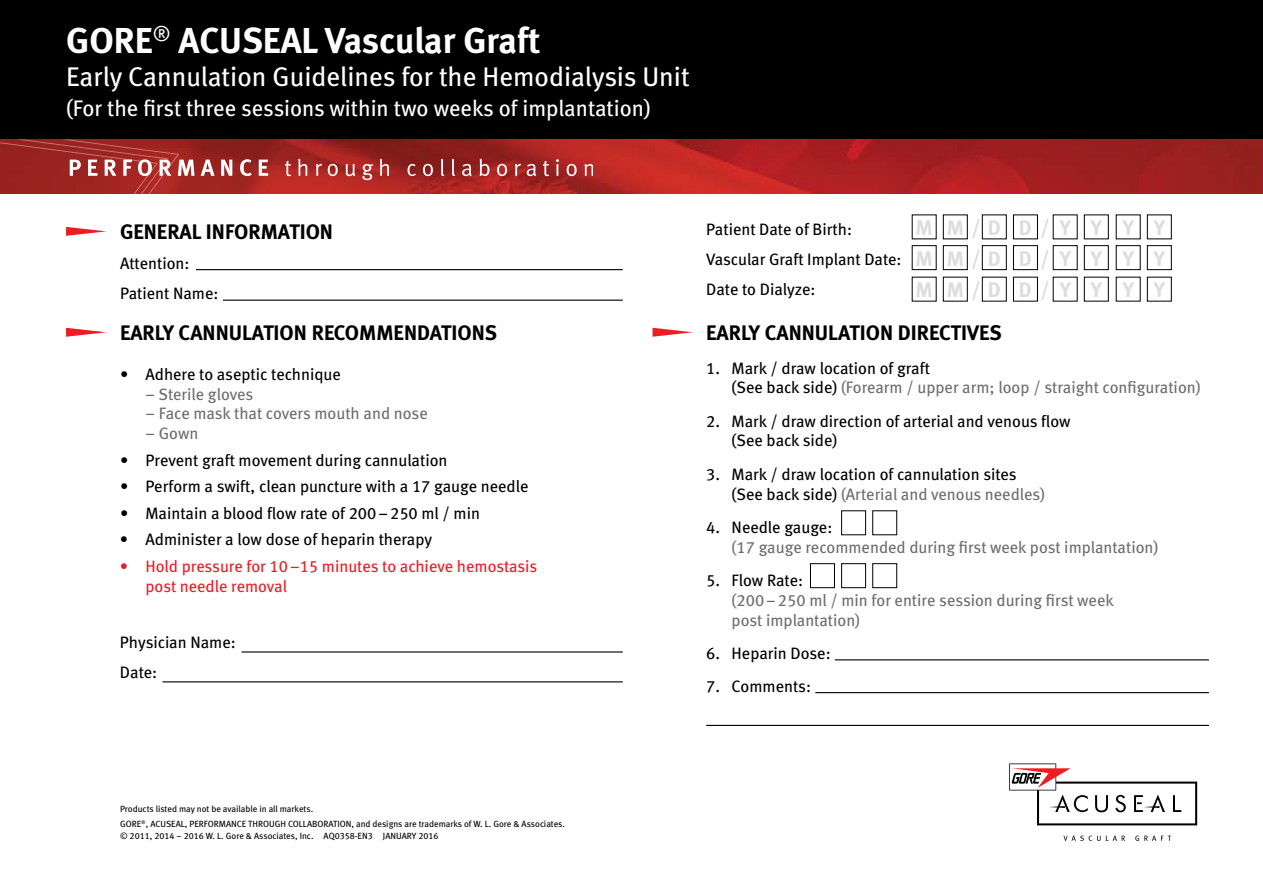
<style>
.page{position:relative;width:1263px;height:893px;background:#fff}
.page>*{position:absolute;margin:0;border:0;box-sizing:border-box;transform-origin:0 0}
.t1{font:36px "Meta Bold LF";color:#fff}
.t2{font:27px "Meta Book LF";color:#fff}
.t3{font:22.5px "Meta Book LF";color:#fff}
.t4{font:21px "Meta Bold LF";color:#000}
.t5{font:21px/31.5px "Meta Bold LF";letter-spacing:.95em;color:#dcddde}
.t6{font:16.5px/30px "Meta Book LF";color:#000}
.t7{font:16.5px/19.8px "Meta Book LF";color:#6d6e71}
.t8{font:16.5px/19.8px "Meta Book LF";color:#ed1d24}
.t9{font:9px/15.3px "Meta Book LF";color:#000}
.s1{color:#000}
.s2{color:#6d6e71}
</style>
<div class="page">
<div style="left:0;top:0;width:1263px;height:158px;background:#000"></div>
<hr style="left:196px;top:269px;width:427px;height:1px;background:#000">
<hr style="left:223px;top:300px;width:400px;height:1px;background:#000">
<hr style="left:242px;top:651px;width:381px;height:2px;background:#000">
<hr style="left:162px;top:681px;width:461px;height:1px;background:#000">
<div style="left:841px;top:510px;width:25px;height:25px;border:1px solid #000"></div>
<div style="left:810px;top:563px;width:25px;height:25px;border:1px solid #000"></div>
<div style="left:841px;top:563px;width:25px;height:25px;border:1px solid #000"></div>
<div style="left:872px;top:563px;width:25px;height:25px;border:1px solid #000"></div>
<div style="left:982px;top:214px;width:25px;height:25px;border:1px solid #000"></div>
<div style="left:943px;top:214px;width:25px;height:25px;border:1px solid #000"></div>
<div style="left:1013px;top:214px;width:25px;height:25px;border:1px solid #000"></div>
<div style="left:1084px;top:214px;width:25px;height:25px;border:1px solid #000"></div>
<div style="left:1147px;top:214px;width:25px;height:25px;border:1px solid #000"></div>
<div style="left:912px;top:245px;width:24px;height:25px;border:1px solid #000"></div>
<div style="left:982px;top:245px;width:25px;height:25px;border:1px solid #000"></div>
<div style="left:1053px;top:245px;width:24px;height:25px;border:1px solid #000"></div>
<div style="left:1116px;top:245px;width:24px;height:25px;border:1px solid #000"></div>
<div style="left:943px;top:245px;width:25px;height:25px;border:1px solid #000"></div>
<div style="left:1013px;top:245px;width:25px;height:25px;border:1px solid #000"></div>
<div style="left:1084px;top:245px;width:25px;height:25px;border:1px solid #000"></div>
<div style="left:1147px;top:245px;width:25px;height:25px;border:1px solid #000"></div>
<div style="left:982px;top:277px;width:25px;height:25px;border:1px solid #000"></div>
<div style="left:943px;top:277px;width:25px;height:25px;border:1px solid #000"></div>
<div style="left:1013px;top:277px;width:25px;height:25px;border:1px solid #000"></div>
<div style="left:1084px;top:277px;width:25px;height:25px;border:1px solid #000"></div>
<div style="left:1147px;top:277px;width:25px;height:25px;border:1px solid #000"></div>
<hr style="left:835px;top:659px;width:374px;height:1px;background:#000">
<hr style="left:815px;top:692px;width:394px;height:1px;background:#000">
<hr style="left:706px;top:725px;width:503px;height:1px;background:#000">
<img style="left:195px;top:140px;width:1068px;height:54px">
<svg style="left:66px;top:227px;width:40px;height:9px"></svg>
<svg style="left:66px;top:328px;width:40px;height:9px"></svg>
<svg style="left:652px;top:328px;width:41px;height:9px"></svg>
<svg style="left:1063px;top:835px;width:37px;height:6px"></svg>
<svg style="left:1106px;top:836px;width:19px;height:5px"></svg>
<svg style="left:1135px;top:836px;width:36px;height:5px"></svg>
<svg style="left:1009px;top:763px;width:188px;height:62px"></svg>
<svg style="left:0;top:140px;width:195px;height:54px;background:#a73835"></svg>
<svg style="left:201px;top:160px;width:14px;height:16px"></svg>
<svg style="left:221px;top:160px;width:11px;height:16px"></svg>
<svg style="left:240px;top:159px;width:12px;height:17px"></svg>
<svg style="left:259px;top:160px;width:9px;height:16px"></svg>
<svg style="left:285px;top:161px;width:6px;height:15px"></svg>
<svg style="left:298px;top:159px;width:9px;height:17px"></svg>
<svg style="left:316px;top:164px;width:6px;height:12px"></svg>
<svg style="left:328px;top:164px;width:10px;height:12px"></svg>
<svg style="left:346px;top:164px;width:9px;height:12px"></svg>
<svg style="left:362px;top:164px;width:11px;height:16px"></svg>
<svg style="left:380px;top:159px;width:9px;height:17px"></svg>
<svg style="left:407px;top:164px;width:9px;height:12px"></svg>
<svg style="left:423px;top:164px;width:10px;height:12px"></svg>
<svg style="left:441px;top:159px;width:3px;height:17px"></svg>
<svg style="left:452px;top:159px;width:3px;height:17px"></svg>
<svg style="left:462px;top:164px;width:10px;height:12px"></svg>
<svg style="left:480px;top:159px;width:9px;height:17px"></svg>
<svg style="left:497px;top:164px;width:10px;height:12px"></svg>
<svg style="left:515px;top:164px;width:6px;height:12px"></svg>
<svg style="left:527px;top:164px;width:9px;height:12px"></svg>
<svg style="left:543px;top:161px;width:6px;height:15px"></svg>
<svg style="left:556px;top:159px;width:3px;height:17px"></svg>
<svg style="left:567px;top:164px;width:10px;height:12px"></svg>
<svg style="left:584px;top:164px;width:9px;height:12px"></svg>
<h1 class="t1" style="left:66px;top:19px;width:476px">GORE<sup>®</sup> ACUSEAL Vascular Graft</h1>
<h2 class="t2" style="left:66px;top:60px;width:625px">Early Cannulation Guidelines for the Hemodialysis Unit</h2>
<h3 class="t3" style="left:66px;top:95px;width:586px">(For the first three sessions within two weeks of implantation)</h3>
<p class="t4" style="left:120px;top:219px;width:215px">GENERAL INFORMATION</p>
<p class="t6" style="left:120px;top:248px;width:100px">Attention:<br>Patient Name:</p>
<p class="t4" style="left:120px;top:320px;width:379px">EARLY CANNULATION RECOMMENDATIONS</p>
<p class="t6" style="left:120px;top:359px;width:222px">• Adhere to aseptic technique</p>
<p class="t7" style="left:145px;top:384px;width:109px">– Sterile gloves</p>
<p class="t7" style="left:145px;top:404px;width:284px">– Face mask that covers mouth and nose</p>
<p class="t7" style="left:145px;top:423px;width:54px">– Gown</p>
<p class="t6" style="left:120px;top:445px;width:329px">• Prevent graft movement during cannulation</p>
<p class="t6" style="left:120px;top:471px;width:410px">• Perform a swift, clean puncture with a 17 gauge needle</p>
<p class="t6" style="left:120px;top:498px;width:362px">• Maintain a blood flow rate of 200–250 ml / min</p>
<p class="t6" style="left:120px;top:524px;width:314px">• Administer a low dose of heparin therapy</p>
<p class="t8" style="left:145px;top:556px;width:393px;text-indent:-25px">• Hold pressure for 10–15 minutes to achieve hemostasis post needle removal</p>
<p class="t6" style="left:120px;top:627px;width:117px">Physician Name:<br>Date:</p>
<p class="t5" style="left:915px;top:212px;width:135px">M M / D D /</p>
<p class="t5" style="left:1060px;top:212px;width:107px">YYYY</p>
<p class="t5" style="left:947px;top:242px;width:56px">M / D</p>
<p class="t5" style="left:1019px;top:242px;width:148px">D/YYYY</p>
<p class="t5" style="left:947px;top:274px;width:56px">M / D</p>
<p class="t5" style="left:1019px;top:274px;width:148px">D/YYYY</p>
<p class="t6" style="left:706px;top:214px;width:197px">Patient Date of Birth:<br>Vascular Graft Implant Date:<br>Date to Dialyze:</p>
<p class="t4" style="left:706px;top:320px;width:297px">EARLY CANNULATION DIRECTIVES</p>
<p class="t7" style="left:732px;top:358px;width:470px;text-indent:-25px"><span class="s1">1. Mark / draw location of graft<br>(See back side)</span> (Forearm / upper arm; loop / straight configuration)</p>
<p class="t6" style="left:732px;top:411px;width:340px;line-height:19.8px;text-indent:-25px">2. Mark / draw direction of arterial and venous flow (See back side)</p>
<p class="t6" style="left:732px;top:464px;width:315px;line-height:19.8px;text-indent:-25px">3. Mark / draw location of cannulation sites (See back side) <span class="s2">(Arterial and venous needles)</span></p>
<p class="t6" style="left:706px;top:512px;width:128px">4. Needle gauge:</p>
<p class="t7" style="left:732px;top:537px;width:428px">(17 gauge recommended during first week post implantation)</p>
<p class="t6" style="left:706px;top:565px;width:99px">5. Flow Rate:</p>
<p class="t7" style="left:732px;top:590px;width:384px">(200–250 ml / min for entire session during first week post implantation)</p>
<p class="t6" style="left:706px;top:638px;width:126px">6. Heparin Dose:</p>
<p class="t6" style="left:706px;top:671px;width:106px">7. Comments:</p>
<p class="t5" style="left:915px;top:242px;width:19px">M<br>M</p>
<p class="t9" style="left:120px;top:801px;width:447px">Products listed may not be available in all markets.<br>GORE<sup>®</sup>, ACUSEAL, PERFORMANCE THROUGH COLLABORATION, and designs are trademarks of W. L. Gore &amp; Associates.</p>
<p class="t9" style="left:120px;top:828px;width:320px">© 2011, 2014 – 2016 W. L. Gore &amp; Associates, Inc. AQ0358-EN3 JANUARY 2016</p>
</div>
